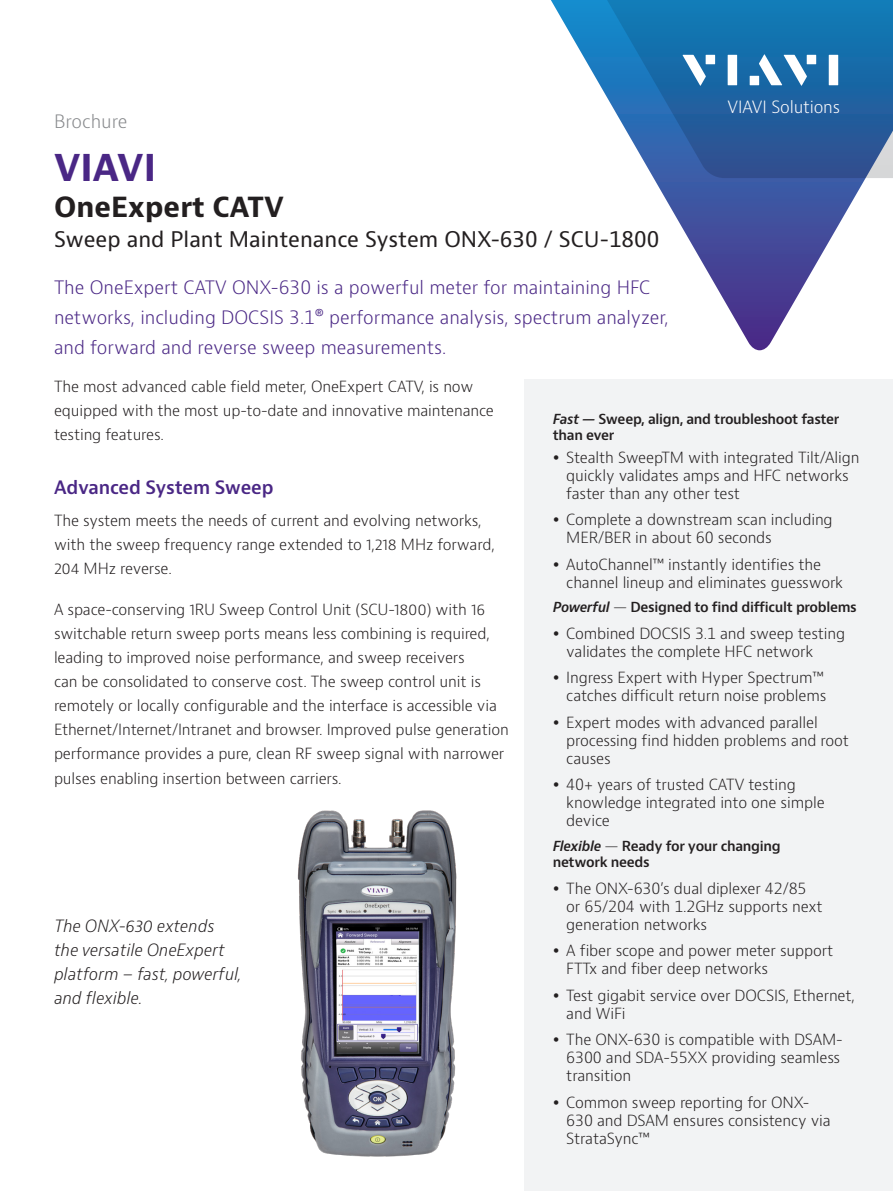
<style>
.page{position:relative;width:893px;height:1191px;background:#fff}
.page>*{position:absolute;margin:0;border:0;box-sizing:border-box;transform-origin:0 0}
.H1_Brand_Sub-Brand_2{font:700 36px "Bernino Sans";color:#4a2785}
.H2_Product_18_24{font:700 27px "Bernino Sans";color:#231f20}
.H3_Product_Descripto{font:21px "Bernino Sans";color:#231f20}
.P_Intro_12_20{font:300 18px/30px "Bernino Sans";color:#4a2785}
.H2_Heading_Purple_12{font:600 18px "Bernino Sans";letter-spacing:-.015em;color:#4a2785}
.P_DocType{font:300 18px "Bernino Sans";color:#87898c}
.Subhead_3{font:italic 300 16.5px/24px "Bernino Sans";letter-spacing:-.01em;color:#231f20}
.t1{font:300 16.5px "Bernino Sans";letter-spacing:-.01em;color:#fff}
.P_10_16{font:300 15px/18px "Bernino Sans";letter-spacing:-.01em;color:#231f20}
.Key_Feature_Benefits{font:600 13.5px/16.2px "Bernino Sans";letter-spacing:-.025em;color:#231f20}
.Subhead_3-2{font:600 13.5px/16.2px "Bernino Sans";letter-spacing:-.025em;color:#231f20}
.s1{font-style:italic}
.s2{font-weight:300}
</style>
<div class="page">
<svg style="left:653px;top:178px;width:213px;height:172px"></svg>
<svg style="left:551px;top:0;width:342px;height:178px"></svg>
<svg style="left:682px;top:55px;width:24px;height:31px"></svg>
<div style="left:706px;top:55px;width:9px;height:9px;background:#fff"></div>
<div style="left:728px;top:55px;width:9px;height:30px;background:#fff"></div>
<div style="left:807px;top:55px;width:9px;height:9px;background:#fff"></div>
<div style="left:829px;top:55px;width:9px;height:30px;background:#fff"></div>
<svg style="left:759px;top:54px;width:48px;height:32px"></svg>
<div style="left:750px;top:76px;width:9px;height:9px;background:#fff"></div>
<div style="left:524px;top:380px;width:369px;height:811px;background:#f2f3f4"></div>
<img style="left:297px;top:810px;width:160px;height:347px">
<p class="P_DocType" style="left:54px;top:110px;width:75px">Brochure</p>
<p class="H1_Brand_Sub-Brand_2" style="left:54px;top:145px;width:104px">VIAVI</p>
<p class="H2_Product_18_24" style="left:54px;top:190px;width:231px">OneExpert CATV</p>
<p class="H3_Product_Descripto" style="left:54px;top:226px;width:607px">Sweep and Plant Maintenance System ONX-630 / SCU-1800</p>
<p class="P_Intro_12_20" style="left:54px;top:273px;width:616px">The OneExpert CATV ONX-630 is a powerful meter for maintaining HFC networks, including DOCSIS 3.1® performance analysis, spectrum analyzer, and forward and reverse sweep measurements.</p>
<p class="t1" style="left:728px;top:96px;width:114px">VIAVI Solutions</p>
<p class="P_10_16" style="left:54px;top:375px;width:441px;line-height:24px">The most advanced cable field meter, OneExpert CATV, is now equipped with the most up-to-date and innovative maintenance testing features.</p>
<p class="H2_Heading_Purple_12" style="left:54px;top:476px;width:221px">Advanced System Sweep</p>
<p class="P_10_16" style="left:54px;top:509px;width:442px;line-height:24px">The system meets the needs of current and evolving networks, with the sweep frequency range extended to 1,218 MHz forward,<br>204 MHz reverse.</p>
<p class="P_10_16" style="left:54px;top:598px;width:456px;line-height:24px">A space-conserving 1RU Sweep Control Unit (SCU-1800) with 16 switchable return sweep ports means less combining is required, leading to improved noise performance, and sweep receivers<br>can be consolidated to conserve cost. The sweep control unit is remotely or locally configurable and the interface is accessible via Ethernet/Internet/Intranet and browser. Improved pulse generation performance provides a pure, clean RF sweep signal with narrower pulses enabling insertion between carriers.</p>
<p class="Subhead_3" style="left:54px;top:914px;width:189px">The ONX-630 extends the versatile OneExpert platform – fast, powerful, and flexible.</p>
<p class="Subhead_3-2" style="left:553px;top:411px;width:288px"><span class="s1">Fast —</span> Sweep, align, and troubleshoot faster than ever</p>
<p class="P_10_16" style="left:566px;top:448px;width:295px">Stealth SweepTM with integrated Tilt/Align quickly validates amps and HFC networks faster than any other test</p>
<p class="P_10_16" style="left:566px;top:511px;width:268px">Complete a downstream scan including<br>MER/BER in about 60 seconds</p>
<p class="P_10_16" style="left:566px;top:555px;width:278px">AutoChannel™ instantly identifies the channel lineup and eliminates guesswork</p>
<p class="Key_Feature_Benefits" style="left:553px;top:599px;width:306px"><span class="s1">Powerful</span> <span class="s2">—</span> Designed to find difficult problems</p>
<p class="P_10_16" style="left:566px;top:624px;width:280px">Combined DOCSIS 3.1 and sweep testing validates the complete HFC network</p>
<p class="P_10_16" style="left:566px;top:669px;width:262px">Ingress Expert with Hyper Spectrum™ catches difficult return noise problems</p>
<p class="P_10_16" style="left:566px;top:713px;width:284px">Expert modes with advanced parallel processing find hidden problems and root causes</p>
<p class="P_10_16" style="left:566px;top:776px;width:260px">40+ years of trusted CATV testing knowledge integrated into one simple device</p>
<p class="Key_Feature_Benefits" style="left:553px;top:838px;width:229px"><span class="s1">Flexible</span> <span class="s2">—</span> Ready for your changing network needs</p>
<p class="P_10_16" style="left:566px;top:879px;width:258px">The ONX-630’s dual diplexer 42/85 or 65/204 with 1.2GHz supports next generation networks</p>
<p class="P_10_16" style="left:566px;top:942px;width:268px">A fiber scope and power meter support<br>FTTx and fiber deep networks</p>
<p class="P_10_16" style="left:566px;top:986px;width:290px">Test gigabit service over DOCSIS, Ethernet, and WiFi</p>
<p class="P_10_16" style="left:566px;top:1031px;width:278px">The ONX-630 is compatible with DSAM-<br>6300 and SDA-55XX providing seamless transition</p>
<p class="P_10_16" style="left:566px;top:1093px;width:266px">Common sweep reporting for ONX-<br>630 and DSAM ensures consistency via<br>StrataSync™</p>
</div>
